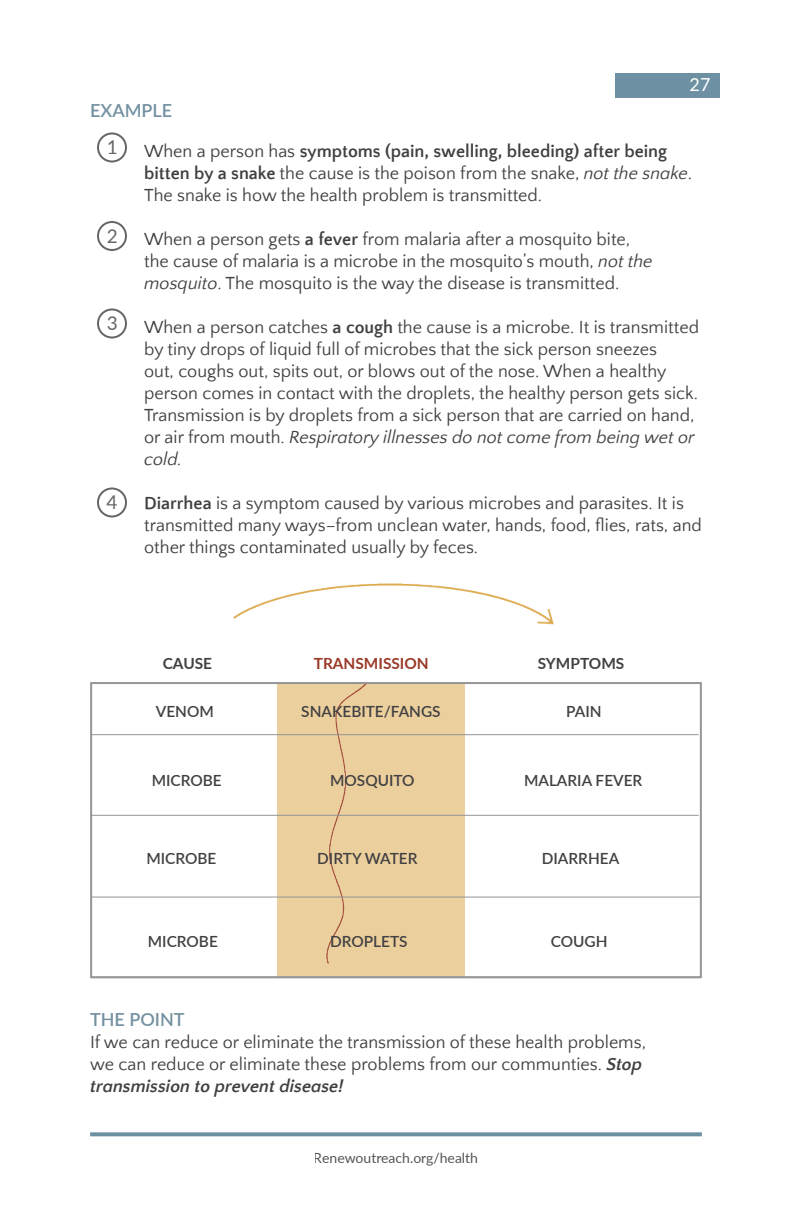
<style>
.page{position:relative;width:792px;height:1224px;background:#fff}
.page>*{position:absolute;margin:0;border:0;box-sizing:border-box;transform-origin:0 0}
.t1{font:19px "Lato";color:#414042}
.t2{font:18px/22px "Quattrocento Sans";color:#413f41}
.t3{font:600 18px "Lato";color:#7491a1}
.t4{font:18px "Lato";color:#fff}
.t5{font:600 15.4px "Lato";color:#414042}
.t6{font:700 15.4px "Lato";color:#414042}
.t7{font:700 15.4px "Lato";color:#9a3927}
.t8{font:14px "Lato";color:#414042}
.s1{font-weight:700}
.s2{font-style:italic}
.s3{font-weight:700;font-style:italic}
</style>
<div class="page">
<svg style="left:90px;top:1132px;width:612px;height:4px;background:#7999aa"></svg>
<div style="left:616px;top:74px;width:104px;height:24px;background:#6d90a3"></div>
<div style="left:277px;top:682px;width:187px;height:296px;background:#ebcf9d"></div>
<img style="left:233px;top:583px;width:334px;height:380px">
<hr style="left:90px;top:734px;width:609px;height:1px;background:#939598">
<hr style="left:90px;top:815px;width:609px;height:1px;background:#939598">
<hr style="left:91px;top:897px;width:609px;height:1px;background:#939598">
<div style="left:90px;top:682px;width:612px;height:296px;border:2px solid #939598"></div>
<div style="left:97px;top:132px;width:30px;height:30px;border:2px solid #414042;border-radius:50%"></div>
<div style="left:97px;top:221px;width:30px;height:30px;border:2px solid #414042;border-radius:50%"></div>
<div style="left:97px;top:308px;width:30px;height:30px;border:2px solid #414042;border-radius:50%"></div>
<div style="left:97px;top:488px;width:30px;height:30px;border:2px solid #414042;border-radius:50%"></div>
<p class="t4" style="left:690px;top:72px;width:22px">27</p>
<p class="t3" style="left:90px;top:98px;width:84px">EXAMPLE</p>
<p class="t2" style="left:144px;top:141px;width:550px">When a person has <span class="s1">symptoms (pain, swelling, bleeding) after being bitten by a snake</span> the cause is the poison from the snake, <span class="s2">not the snake</span>.<br>The snake is how the health problem is transmitted.</p>
<p class="t2" style="left:144px;top:229px;width:510px">When a person gets <span class="s1">a fever</span> from malaria after a mosquito bite, the cause of malaria is a microbe in the mosquito’s mouth, <span class="s2">not the mosquito</span>. The mosquito is the way the disease is transmitted.</p>
<p class="t2" style="left:144px;top:317px;width:556px">When a person catches <span class="s1">a cough</span> the cause is a microbe. It is transmitted by tiny drops of liquid full of microbes that the sick person sneezes<br>out, coughs out, spits out, or blows out of the nose. When a healthy person comes in contact with the droplets, the healthy person gets sick.<br>Transmission is by droplets from a sick person that are carried on hand, or air from mouth. <span class="s2">Respiratory illnesses do not come from being wet or cold.</span></p>
<p class="t2" style="left:144px;top:493px;width:559px"><span class="s1">Diarrhea</span> is a symptom caused by various microbes and parasites. It is transmitted many ways–from unclean water, hands, food, flies, rats, and other things contaminated usually by feces.</p>
<p class="t1" style="left:106px;top:134px;width:13px">1</p>
<p class="t1" style="left:106px;top:222px;width:13px">2</p>
<p class="t1" style="left:106px;top:310px;width:13px">3</p>
<p class="t1" style="left:106px;top:489px;width:13px">4</p>
<p class="t6" style="left:163px;top:652px;width:51px">CAUSE</p>
<p class="t7" style="left:314px;top:652px;width:116px">TRANSMISSION</p>
<p class="t6" style="left:538px;top:652px;width:88px">SYMPTOMS</p>
<p class="t5" style="left:156px;top:700px;width:60px">VENOM</p>
<p class="t5" style="left:301px;top:700px;width:141px">SNAKEBITE/FANGS</p>
<p class="t5" style="left:566px;top:700px;width:37px">PAIN</p>
<p class="t5" style="left:152px;top:769px;width:72px">MICROBE</p>
<p class="t5" style="left:330px;top:769px;width:86px">MOSQUITO</p>
<p class="t5" style="left:524px;top:769px;width:120px">MALARIA FEVER</p>
<p class="t5" style="left:146px;top:848px;width:72px">MICROBE</p>
<p class="t5" style="left:317px;top:848px;width:102px">DIRTY WATER</p>
<p class="t5" style="left:542px;top:848px;width:79px">DIARRHEA</p>
<p class="t5" style="left:148px;top:930px;width:72px">MICROBE</p>
<p class="t5" style="left:330px;top:930px;width:79px">DROPLETS</p>
<p class="t5" style="left:551px;top:930px;width:58px">COUGH</p>
<p class="t3" style="left:90px;top:1006px;width:96px">THE POINT</p>
<p class="t2" style="left:90px;top:1031px;width:557px">If we can reduce or eliminate the transmission of these health problems, we can reduce or eliminate these problems from our communties. <span class="s3">Stop transmission to prevent disease!</span></p>
<p class="t8" style="left:314px;top:1148px;width:166px">Renewoutreach.org/health</p>
</div>
